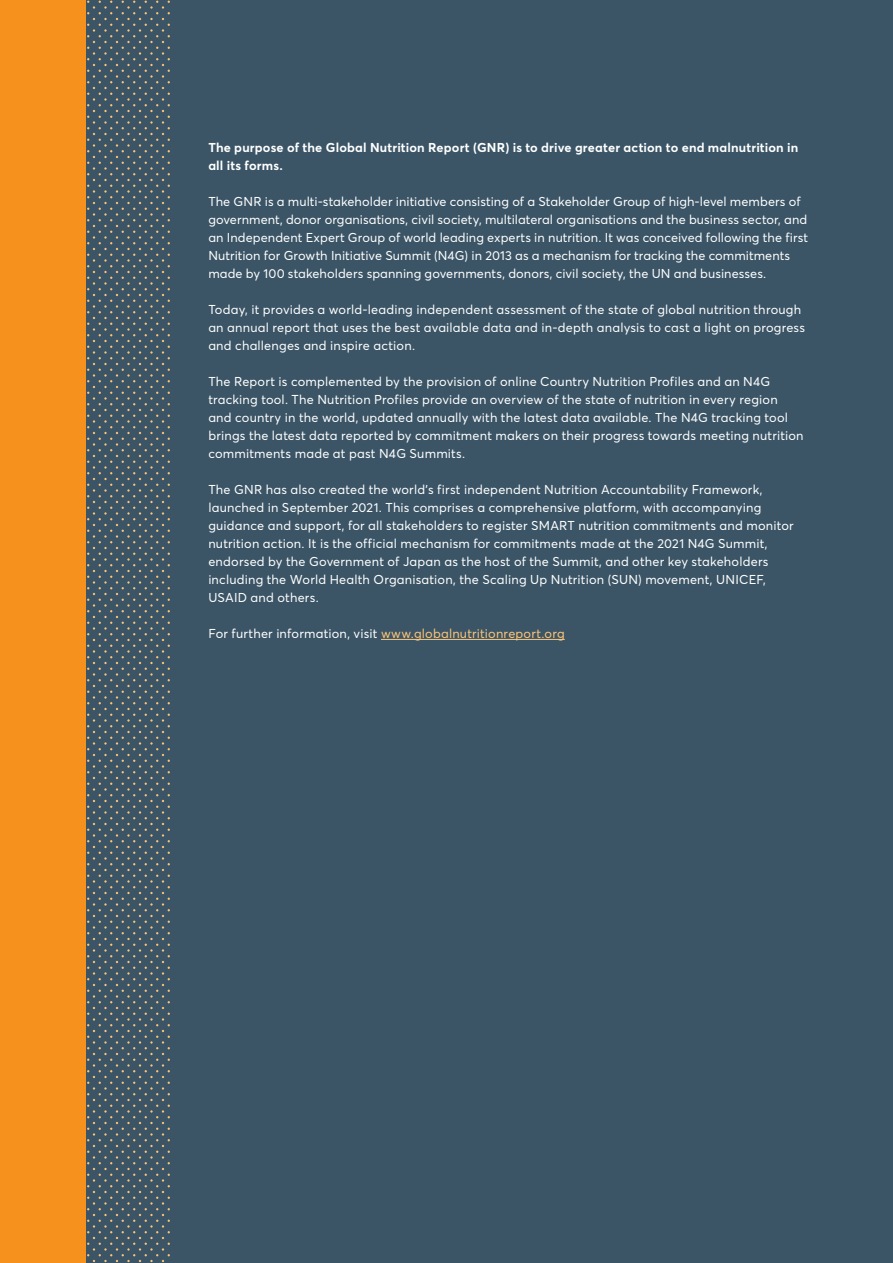
<style>
.page{position:relative;width:893px;height:1263px;background:#3b5566}
.page>*{position:absolute;margin:0;border:0;box-sizing:border-box;transform-origin:0 0}
.Body{font:12.75px/18px "Averta";letter-spacing:.01em;color:#fff}
.Body-2{font:700 12.75px/18px "Averta";letter-spacing:.015em;color:#fff}
.Body-3{font:12.75px "Averta";letter-spacing:.015em;color:#fdc579}
.s1{color:#fff}
</style>
<div class="page">
<hr style="left:381px;top:639px;width:184px;height:1px;background:#fdc579">
<svg style="left:87px;top:0;width:83px;height:1263px"></svg>
<div style="left:0;top:0;width:86px;height:1263px;background:#f6911e"></div>
<p class="Body-2" style="left:208px;top:139px;width:591px">The purpose of the Global Nutrition Report (GNR) is to drive greater action to end malnutrition in all its forms.</p>
<p class="Body" style="left:208px;top:193px;width:601px">The GNR is a multi-stakeholder initiative consisting of a Stakeholder Group of high-level members of government, donor organisations, civil society, multilateral organisations and the business sector, and an Independent Expert Group of world leading experts in nutrition. It was conceived following the first Nutrition for Growth Initiative Summit (N4G) in 2013 as a mechanism for tracking the commitments made by 100 stakeholders spanning governments, donors, civil society, the UN and businesses.</p>
<p class="Body" style="left:208px;top:301px;width:598px">Today, it provides a world-leading independent assessment of the state of global nutrition through an annual report that uses the best available data and in-depth analysis to cast a light on progress and challenges and inspire action.</p>
<p class="Body" style="left:208px;top:373px;width:597px">The Report is complemented by the provision of online Country Nutrition Profiles and an N4G tracking tool. The Nutrition Profiles provide an overview of the state of nutrition in every region and country in the world, updated annually with the latest data available. The N4G tracking tool brings the latest data reported by commitment makers on their progress towards meeting nutrition commitments made at past N4G Summits.</p>
<p class="Body" style="left:208px;top:481px;width:587px">The GNR has also created the world’s first independent Nutrition Accountability Framework, launched in September 2021. This comprises a comprehensive platform, with accompanying guidance and support, for all stakeholders to register SMART nutrition commitments and monitor nutrition action. It is the official mechanism for commitments made at the 2021 N4G Summit, endorsed by the Government of Japan as the host of the Summit, and other key stakeholders including the World Health Organisation, the Scaling Up Nutrition (SUN) movement, UNICEF, USAID and others.</p>
<p class="Body-3" style="left:208px;top:626px;width:358px"><span class="s1">For further information, visit</span> www.globalnutritionreport.org</p>
</div>
